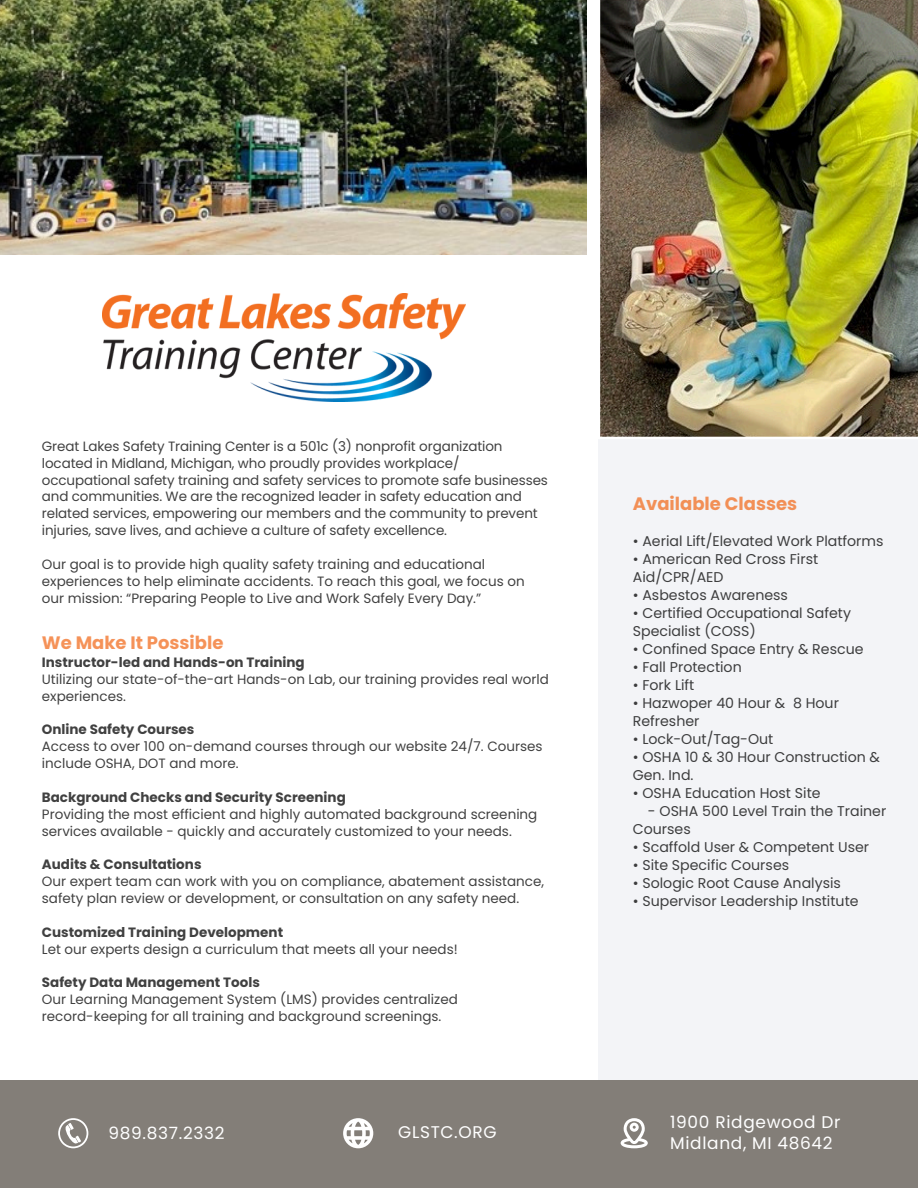
<style>
.page{position:relative;width:918px;height:1188px;background:#fff}
.page>*{position:absolute;margin:0;border:0;box-sizing:border-box;transform-origin:0 0}
.t1{font:700 18px "Poppins";color:#f26e21}
.t2{font:16.95px "Poppins";letter-spacing:.04em;color:#fff}
.t3{font:14.25px/18px "Poppins";color:#000}
.t4{font:13.5px/16.8px "Poppins";color:#000}
.t5{font:700 13.5px "Poppins";color:#000}
</style>
<div class="page">
<div style="left:598px;top:317px;width:320px;height:763px;background:#f3f4f7"></div>
<div style="left:0;top:1080px;width:918px;height:108px;background:#837e78"></div>
<svg style="left:58px;top:1118px;width:30px;height:30px"></svg>
<svg style="left:621px;top:1118px;width:27px;height:30px"></svg>
<svg style="left:343px;top:1118px;width:30px;height:30px"></svg>
<img style="left:598px;top:0;width:320px;height:439px">
<img style="left:0;top:0;width:586px;height:255px">
<img style="left:102px;top:293px;width:364px;height:108px">
<p class="t4" style="left:42px;top:438px;width:508px">Great Lakes Safety Training Center is a 501c (3) nonprofit organization located in Midland, Michigan, who proudly provides workplace/ occupational safety training and safety services to promote safe businesses and communities. We are the recognized leader in safety education and related services, empowering our members and the community to prevent injuries, save lives, and achieve a culture of safety excellence.</p>
<p class="t4" style="left:42px;top:556px;width:484px">Our goal is to provide high quality safety training and educational experiences to help eliminate accidents. To reach this goal, we focus on our mission: “Preparing People to Live and Work Safely Every Day.”</p>
<h1 class="t1" style="left:42px;top:630px;width:183px">We Make It Possible</h1>
<p class="t5" style="left:42px;top:653px;width:264px">Instructor-led and Hands-on Training</p>
<p class="t4" style="left:42px;top:671px;width:509px">Utilizing our state-of-the-art Hands-on Lab, our training provides real world experiences.</p>
<p class="t5" style="left:42px;top:720px;width:154px">Online Safety Courses</p>
<p class="t4" style="left:42px;top:738px;width:502px">Access to over 100 on-demand courses through our website 24/7. Courses include OSHA, DOT and more.</p>
<p class="t5" style="left:42px;top:788px;width:305px">Background Checks and Security Screening</p>
<p class="t4" style="left:42px;top:806px;width:497px">Providing the most efficient and highly automated background screening services available - quickly and accurately customized to your needs.</p>
<p class="t5" style="left:42px;top:855px;width:161px">Audits &amp; Consultations</p>
<p class="t4" style="left:42px;top:873px;width:504px">Our expert team can work with you on compliance, abatement assistance, safety plan review or development, or consultation on any safety need.</p>
<p class="t5" style="left:42px;top:923px;width:243px">Customized Training Development</p>
<p class="t4" style="left:42px;top:941px;width:417px">Let our experts design a curriculum that meets all your needs!</p>
<p class="t5" style="left:42px;top:973px;width:220px">Safety Data Management Tools</p>
<p class="t4" style="left:42px;top:991px;width:418px">Our Learning Management System (LMS) provides centralized record-keeping for all training and background screenings.</p>
<p class="t2" style="left:109px;top:1121px;width:117px">989.837.2332</p>
<p class="t2" style="left:398px;top:1121px;width:100px">GLSTC.ORG</p>
<h1 class="t1" style="left:633px;top:491px;width:166px">Available Classes</h1>
<p class="t3" style="left:633px;top:532px;width:252px">• Aerial Lift/Elevated Work Platforms</p>
<p class="t3" style="left:633px;top:550px;width:187px">• American Red Cross First<br>Aid/CPR/AED</p>
<p class="t3" style="left:633px;top:586px;width:157px">• Asbestos Awareness</p>
<p class="t3" style="left:633px;top:604px;width:220px">• Certified Occupational Safety<br>Specialist (COSS)</p>
<p class="t3" style="left:633px;top:640px;width:232px">• Confined Space Entry &amp; Rescue</p>
<p class="t3" style="left:633px;top:658px;width:110px">• Fall Protection</p>
<p class="t3" style="left:633px;top:676px;width:63px">• Fork Lift</p>
<p class="t3" style="left:633px;top:694px;width:208px">• Hazwoper 40 Hour &amp; 8 Hour<br>Refresher</p>
<p class="t3" style="left:633px;top:730px;width:142px">• Lock-Out/Tag-Out</p>
<p class="t3" style="left:633px;top:748px;width:249px">• OSHA 10 &amp; 30 Hour Construction &amp;<br>Gen. Ind.</p>
<p class="t3" style="left:633px;top:784px;width:189px">• OSHA Education Host Site</p>
<p class="t3" style="left:633px;top:802px;width:255px;text-indent:15px">- OSHA 500 Level Train the Trainer<br>Courses</p>
<p class="t3" style="left:633px;top:838px;width:238px">• Scaffold User &amp; Competent User</p>
<p class="t3" style="left:633px;top:856px;width:158px">• Site Specific Courses</p>
<p class="t3" style="left:633px;top:874px;width:210px">• Sologic Root Cause Analysis</p>
<p class="t3" style="left:633px;top:892px;width:227px">• Supervisor Leadership Institute</p>
<p class="t2" style="left:670px;top:1110px;width:172px">1900 Ridgewood Dr</p>
<p class="t2" style="left:670px;top:1131px;width:164px">Midland, MI 48642</p>
</div>
